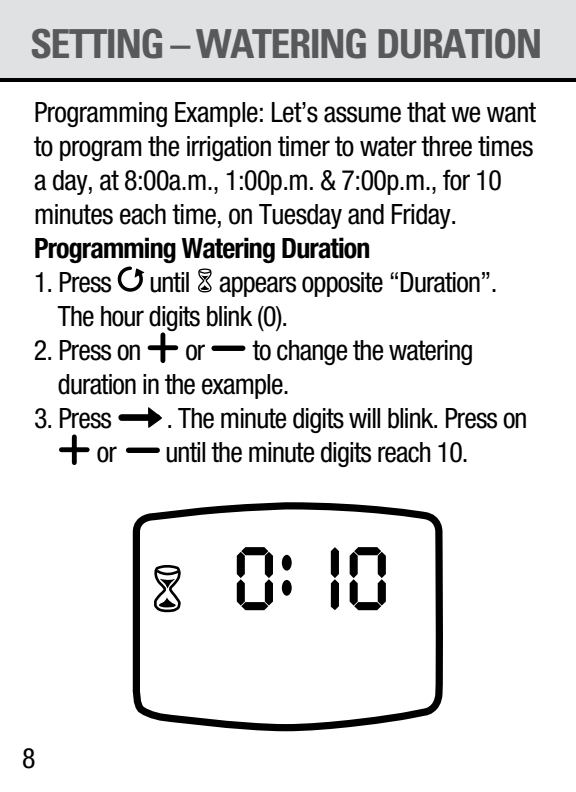
<style>
.page{position:relative;width:576px;height:792px;background:#fff}
.page>*{position:absolute;margin:0;border:0;box-sizing:border-box;transform-origin:0 0}
.t1{font:700 condensed 40px "Univers";color:#58595b}
.t2{font:condensed 28px/34px "Helvetica Neue";letter-spacing:-.03em;color:#000}
.t3{font:700 condensed 28px "Helvetica Neue";letter-spacing:-.03em;color:#000}
</style>
<div class="page">
<div style="left:0;top:0;width:576px;height:82px;background:#e0e1e2"></div>
<svg style="left:117px;top:266px;width:27px;height:26px"></svg>
<svg style="left:198px;top:268px;width:14px;height:25px"></svg>
<div style="left:160px;top:335px;width:5px;height:26px;background:#000"></div>
<div style="left:150px;top:345px;width:26px;height:5px;background:#000"></div>
<div style="left:214px;top:346px;width:29px;height:5px;background:#000"></div>
<div style="left:122px;top:414px;width:35px;height:7px;background:#000"></div>
<svg style="left:148px;top:407px;width:14px;height:21px"></svg>
<div style="left:72px;top:437px;width:5px;height:26px;background:#000"></div>
<div style="left:61px;top:447px;width:26px;height:5px;background:#000"></div>
<div style="left:129px;top:448px;width:28px;height:5px;background:#000"></div>
<svg style="left:132px;top:505px;width:311px;height:227px"></svg>
<svg style="left:237px;top:547px;width:36px;height:63px"></svg>
<svg style="left:331px;top:547px;width:8px;height:63px"></svg>
<svg style="left:350px;top:547px;width:36px;height:63px"></svg>
<svg style="left:151px;top:563px;width:32px;height:51px"></svg>
<div style="left:282px;top:555px;width:10px;height:16px;background:#000;border-radius:50%"></div>
<div style="left:282px;top:580px;width:10px;height:16px;background:#000;border-radius:50%"></div>
<h1 class="t1" style="left:30px;top:19px;width:243px">SETTING – WATERING</h1>
<h1 class="t1" style="left:376px;top:19px;width:67px">DURATION</h1>
<p class="t2" style="left:34px;top:95px;width:504px">Programming Example: Let’s assume that we want to program the irrigation timer to water three times a day, at 8:00a.m., 1:00p.m. &amp; 7:00p.m., for 10 minutes each time, on Tuesday and Friday.</p>
<p class="t3" style="left:34px;top:231px;width:338px">Programming Watering Duration</p>
<p class="t2" style="left:34px;top:265px;width:79px">1. Press</p>
<p class="t2" style="left:58px;top:265px;width:441px;text-indent:91px">until appears opposite “Duration”.<br>The hour digits blink (0).</p>
<p class="t2" style="left:34px;top:333px;width:109px">2. Press on</p>
<p class="t2" style="left:185px;top:333px;width:21px">or</p>
<p class="t2" style="left:58px;top:333px;width:417px;text-indent:195px">to change the watering duration in the example.</p>
<p class="t2" style="left:34px;top:401px;width:79px">3. Press</p>
<p class="t2" style="left:167px;top:401px;width:363px">. The minute digits will blink. Press on</p>
<p class="t2" style="left:97px;top:435px;width:21px">or</p>
<p class="t2" style="left:166px;top:435px;width:305px">until the minute digits reach 10.</p>
<p class="t2" style="left:22px;top:741px;width:15px">8</p>
</div>
